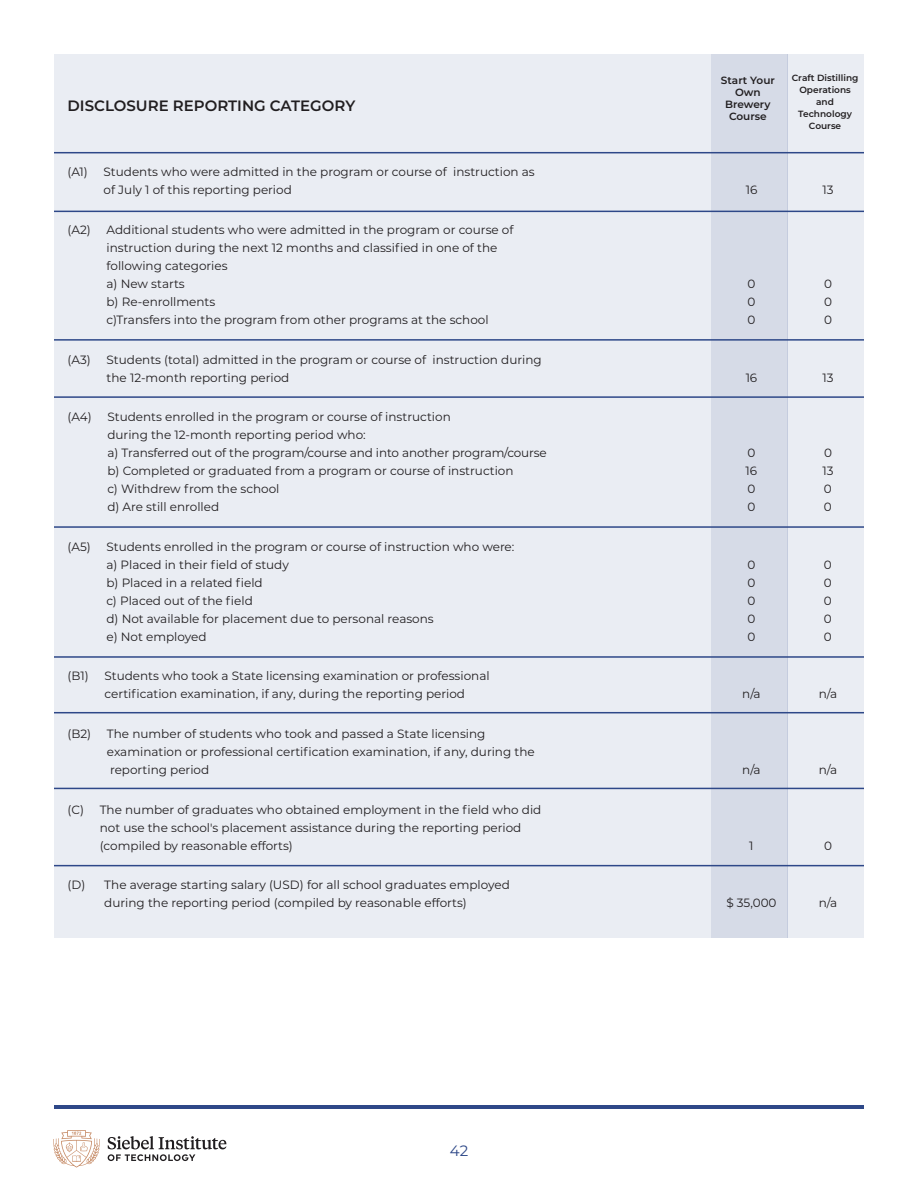
<style>
.page{position:relative;width:918px;height:1188px;background:#fff}
.page>*{position:absolute;margin:0;border:0;box-sizing:border-box;transform-origin:0 0}
.t1{font:600 15px "Montserrat";color:#211e20}
.t2{font:15px "Montserrat";color:#2e4888}
.t3{font:12px/18px "Montserrat";color:#211e20}
.t4{font:600 10.5px/12px "Montserrat";color:#211e20;text-align:center}
.t5{font:600 9px/12px "Montserrat";color:#211e20;text-align:center}
</style>
<div class="page">
<svg style="left:108px;top:1136px;width:118px;height:25px"></svg>
<svg style="left:53px;top:1130px;width:47px;height:38px"></svg>
<hr style="left:54px;top:1105px;width:810px;height:4px;background:#2e4888">
<div style="left:54px;top:54px;width:657px;height:883px;background:#eaedf3"></div>
<div style="left:787px;top:54px;width:77px;height:883px;background:#eaedf3"></div>
<div style="left:711px;top:54px;width:76px;height:883px;background:#d6dbe7"></div>
<hr style="left:54px;top:152px;width:810px;height:1px;background:#2e4888">
<hr style="left:54px;top:211px;width:810px;height:1px;background:#2e4888">
<hr style="left:54px;top:339px;width:810px;height:2px;background:#2e4888">
<hr style="left:54px;top:396px;width:810px;height:2px;background:#2e4888">
<hr style="left:54px;top:526px;width:810px;height:2px;background:#2e4888">
<hr style="left:54px;top:656px;width:810px;height:2px;background:#2e4888">
<hr style="left:54px;top:712px;width:810px;height:1px;background:#2e4888">
<hr style="left:54px;top:788px;width:810px;height:1px;background:#2e4888">
<hr style="left:54px;top:865px;width:810px;height:1px;background:#2e4888">
<p class="t1" style="left:68px;top:95px;width:289px">DISCLOSURE REPORTING CATEGORY</p>
<p class="t3" style="left:68px;top:163px;width:22px">(A1)</p>
<p class="t3" style="left:104px;top:163px;width:433px">Students who were admitted in the program or course of instruction as of July 1 of this reporting period</p>
<p class="t3" style="left:67px;top:220px;width:25px">(A2)</p>
<p class="t3" style="left:107px;top:220px;width:409px">Additional students who were admitted in the program or course of instruction during the next 12 months and classified in one of the following categories<br>a) New starts</p>
<p class="t4" style="left:721px;top:73px;width:55px">Start Your<br>Own<br>Brewery<br>Course</p>
<p class="t5" style="left:792px;top:72px;width:68px">Craft Distilling<br>Operations and<br>Technology<br>Course</p>
<p class="t3" style="left:746px;top:181px;width:13px">16</p>
<p class="t3" style="left:822px;top:181px;width:13px">13</p>
<p class="t3" style="left:748px;top:274px;width:9px">0</p>
<p class="t3" style="left:824px;top:274px;width:9px">0</p>
<p class="t3" style="left:107px;top:292px;width:110px">b) Re-enrollments</p>
<p class="t3" style="left:748px;top:292px;width:9px">0</p>
<p class="t3" style="left:824px;top:292px;width:9px">0</p>
<p class="t3" style="left:107px;top:310px;width:384px">c)Transfers into the program from other programs at the school</p>
<p class="t3" style="left:748px;top:310px;width:9px">0</p>
<p class="t3" style="left:824px;top:310px;width:9px">0</p>
<p class="t3" style="left:67px;top:350px;width:25px">(A3)</p>
<p class="t3" style="left:107px;top:350px;width:437px">Students (total) admitted in the program or course of instruction during the 12-month reporting period</p>
<p class="t3" style="left:67px;top:407px;width:26px">(A4)</p>
<p class="t3" style="left:107px;top:407px;width:441px">Students enrolled in the program or course of instruction<br>during the 12-month reporting period who:<br>a) Transferred out of the program/course and into another program/course</p>
<p class="t3" style="left:746px;top:368px;width:13px">16</p>
<p class="t3" style="left:822px;top:368px;width:13px">13</p>
<p class="t3" style="left:748px;top:443px;width:9px">0</p>
<p class="t3" style="left:824px;top:443px;width:9px">0</p>
<p class="t3" style="left:107px;top:461px;width:408px">b) Completed or graduated from a program or course of instruction</p>
<p class="t3" style="left:746px;top:461px;width:13px">16</p>
<p class="t3" style="left:822px;top:461px;width:13px">13</p>
<p class="t3" style="left:107px;top:479px;width:174px">c) Withdrew from the school</p>
<p class="t3" style="left:747px;top:479px;width:9px">0</p>
<p class="t3" style="left:824px;top:479px;width:9px">0</p>
<p class="t3" style="left:107px;top:497px;width:113px">d) Are still enrolled</p>
<p class="t3" style="left:747px;top:497px;width:9px">0</p>
<p class="t3" style="left:824px;top:497px;width:9px">0</p>
<p class="t3" style="left:67px;top:537px;width:25px">(A5)</p>
<p class="t3" style="left:106px;top:537px;width:409px">Students enrolled in the program or course of instruction who were: a) Placed in their field of study</p>
<p class="t3" style="left:747px;top:555px;width:9px">0</p>
<p class="t3" style="left:824px;top:555px;width:9px">0</p>
<p class="t3" style="left:106px;top:573px;width:158px">b) Placed in a related field</p>
<p class="t3" style="left:747px;top:573px;width:9px">0</p>
<p class="t3" style="left:824px;top:573px;width:9px">0</p>
<p class="t3" style="left:106px;top:591px;width:148px">c) Placed out of the field</p>
<p class="t3" style="left:747px;top:591px;width:9px">0</p>
<p class="t3" style="left:824px;top:591px;width:9px">0</p>
<p class="t3" style="left:106px;top:609px;width:329px">d) Not available for placement due to personal reasons</p>
<p class="t3" style="left:747px;top:609px;width:9px">0</p>
<p class="t3" style="left:824px;top:609px;width:9px">0</p>
<p class="t3" style="left:106px;top:627px;width:102px">e) Not employed</p>
<p class="t3" style="left:747px;top:627px;width:9px">0</p>
<p class="t3" style="left:824px;top:627px;width:9px">0</p>
<p class="t3" style="left:67px;top:667px;width:23px">(B1)</p>
<p class="t3" style="left:104px;top:667px;width:387px">Students who took a State licensing examination or professional certification examination, if any, during the reporting period</p>
<p class="t3" style="left:67px;top:724px;width:25px">(B2)</p>
<p class="t3" style="left:107px;top:724px;width:429px">The number of students who took and passed a State licensing examination or professional certification examination, if any, during the reporting period</p>
<p class="t3" style="left:100px;top:800px;width:443px;text-indent:-32px">(C) The number of graduates who obtained employment in the field who did not use the school's placement assistance during the reporting period (compiled by reasonable efforts)</p>
<p class="t3" style="left:67px;top:875px;width:444px;text-align:center">(D) The average starting salary (USD) for all school graduates employed during the reporting period (compiled by reasonable efforts)</p>
<p class="t2" style="left:450px;top:1140px;width:20px">42</p>
<p class="t3" style="left:742px;top:685px;width:20px">n/a</p>
<p class="t3" style="left:819px;top:685px;width:20px">n/a</p>
<p class="t3" style="left:742px;top:760px;width:20px">n/a</p>
<p class="t3" style="left:819px;top:760px;width:20px">n/a</p>
<p class="t3" style="left:749px;top:836px;width:6px">1</p>
<p class="t3" style="left:824px;top:836px;width:9px">0</p>
<p class="t3" style="left:726px;top:893px;width:52px">$ 35,000</p>
<p class="t3" style="left:819px;top:893px;width:20px">n/a</p>
</div>
